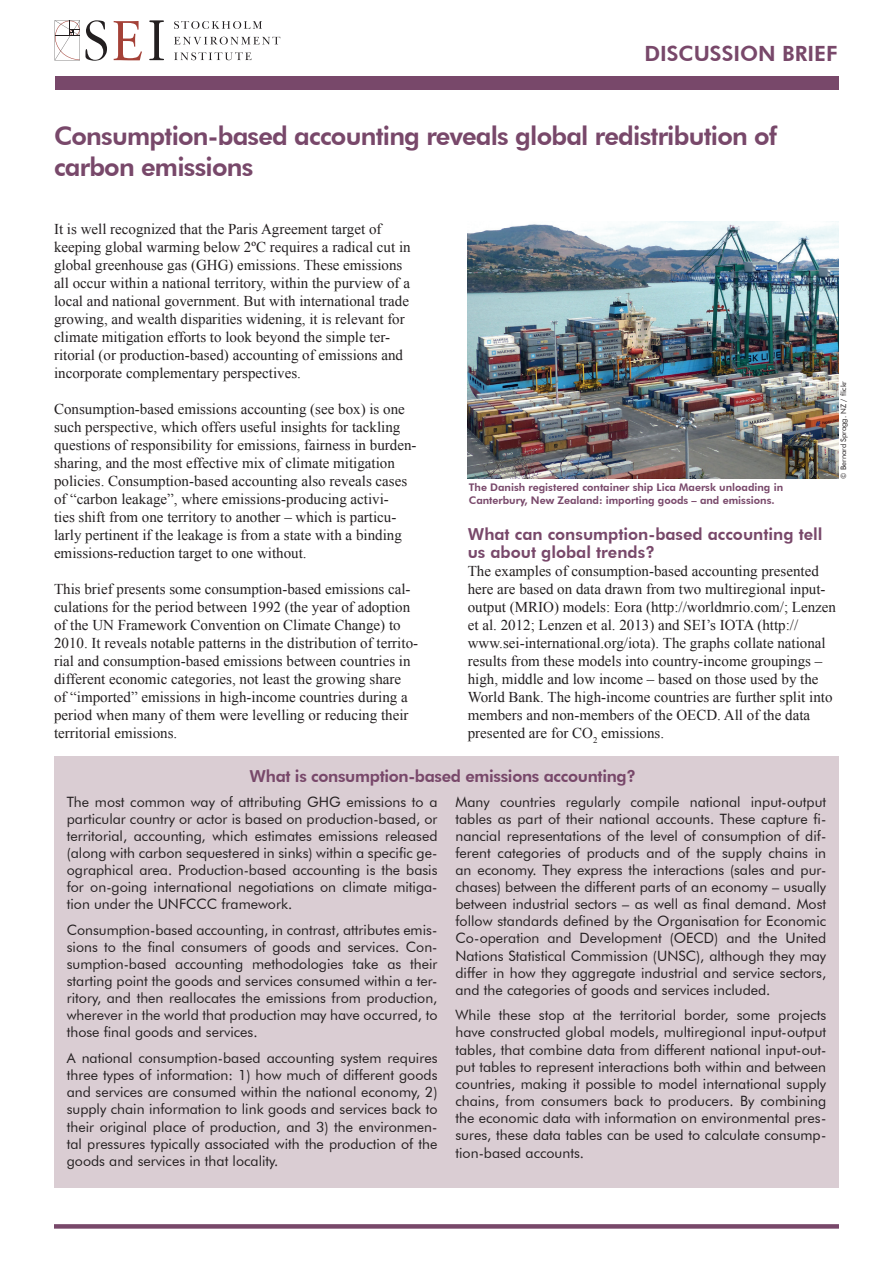
<style>
.page{position:relative;width:893px;height:1263px;background:#fff}
.page>*{position:absolute;margin:0;border:0;box-sizing:border-box;transform-origin:0 0}
.t1{font:800 25.5px/30.6px "Futura BT";letter-spacing:-.03em;color:#78486a}
.t2{font:800 21px "Futura BT";color:#78486a}
.t3{font:800 16.5px/18px "Futura BT";color:#78486a}
.t4{font:800 16.5px "Futura BT";letter-spacing:-.02em;color:#78486a}
.t5{font:15px/18px "Times New Roman";color:#231f20}
.t6{font:14.25px/17.1px "Futura BT";color:#231f20;text-align:justify}
.t7{font:800 10.5px/12.6px "Futura BT";color:#78486a}
.t8{font:7.5px "Futura BT";color:#231f20}
</style>
<div class="page">
<div style="left:55px;top:76px;width:783px;height:14px;background:#78486a"></div>
<svg style="left:174px;top:21px;width:88px;height:8px"></svg>
<svg style="left:174px;top:37px;width:106px;height:23px"></svg>
<svg style="left:149px;top:20px;width:15px;height:40px"></svg>
<svg style="left:55px;top:20px;width:52px;height:41px"></svg>
<svg style="left:114px;top:21px;width:28px;height:39px"></svg>
<div style="left:54px;top:1224px;width:785px;height:5px;background:#78486a"></div>
<div style="left:54px;top:756px;width:785px;height:431px;background:#dacdd3"></div>
<img style="left:468px;top:221px;width:371px;height:258px">
<h2 class="t2" style="left:644px;top:41px;width:195px">DISCUSSION BRIEF</h2>
<h1 class="t1" style="left:54px;top:121px;width:725px">Consumption-based accounting reveals global redistribution of carbon emissions</h1>
<p class="t5" style="left:54px;top:220px;width:358px">It is well recognized that the Paris Agreement target of keeping global warming below 2ºC requires a radical cut in global greenhouse gas (GHG) emissions. These emissions all occur within a national territory, within the purview of a local and national government. But with international trade growing, and wealth disparities widening, it is relevant for climate mitigation efforts to look beyond the simple ter&shy;ritorial (or production-based) accounting of emissions and incorporate complementary perspectives.</p>
<p class="t5" style="left:54px;top:400px;width:364px">Consumption-based emissions accounting (see box) is one such perspective, which offers useful insights for tackling questions of responsibility for emissions, fairness in burden&shy;sharing, and the most effective mix of climate mitigation policies. Consumption-based accounting also reveals cases of “carbon leakage”, where emissions-producing activi-<br>ties shift from one territory to another – which is particu&shy;larly pertinent if the leakage is from a state with a binding emissions-reduction target to one without.</p>
<p class="t5" style="left:54px;top:580px;width:366px">This brief presents some consumption-based emissions cal&shy;culations for the period between 1992 (the year of adoption of the UN Framework Convention on Climate Change) to 2010. It reveals notable patterns in the distribution of territo&shy;rial and consumption-based emissions between countries in different economic categories, not least the growing share<br>of “imported” emissions in high-income countries during a period when many of them were levelling or reducing their territorial emissions.</p>
<p class="t7" style="left:469px;top:481px;width:316px">The Danish registered container ship Lica Maersk unloading in<br>Canterbury, New Zealand: importing goods – and emissions.</p>
<p class="t8" style="left:839px;top:479px;width:99px;rotate:-90deg">© Bernard Spragg. NZ / flickr</p>
<p class="t3" style="left:468px;top:525px;width:356px">What can consumption-based accounting tell us about global trends?</p>
<p class="t5" style="left:468px;top:562px;width:370px">The examples of consumption-based accounting presented here are based on data drawn from two multiregional input&shy;output (MRIO) models: Eora (http://worldmrio.com/; Lenzen et al. 2012; Lenzen et al. 2013) and SEI’s IOTA (http:// www.sei-international.org/iota). The graphs collate national results from these models into country-income groupings – high, middle and low income – based on those used by the World Bank. The high-income countries are further split into members and non-members of the OECD. All of the data presented are for CO<sub>2</sub> emissions.</p>
<p class="t4" style="left:250px;top:766px;width:388px">What is consumption-based emissions accounting?</p>
<p class="t6" style="left:67px;top:793px;width:372px">The most common way of attributing GHG emissions to a particular country or actor is based on production-based, or territorial, accounting, which estimates emissions released (along with carbon sequestered in sinks) within a specific ge&shy;ographical area. Production-based accounting is the basis for on-going international negotiations on climate mitiga&shy;tion under the UNFCCC framework.</p>
<p class="t6" style="left:67px;top:921px;width:372px">Consumption-based accounting, in contrast, attributes emis&shy;sions to the final consumers of goods and services. Con&shy;sumption-based accounting methodologies take as their starting point the goods and services consumed within a ter&shy;ritory, and then reallocates the emissions from production, wherever in the world that production may have occurred, to those final goods and services.</p>
<p class="t6" style="left:67px;top:1049px;width:372px">A national consumption-based accounting system requires three types of information: 1) how much of different goods and services are consumed within the national economy, 2) supply chain information to link goods and services back to their original place of production, and 3) the environmen&shy;tal pressures typically associated with the production of the goods and services in that locality.</p>
<p class="t6" style="left:455px;top:793px;width:372px">Many countries regularly compile national input-output tables as part of their national accounts. These capture fi&shy;nancial representations of the level of consumption of dif&shy;ferent categories of products and of the supply chains in an economy. They express the interactions (sales and pur&shy;chases) between the different parts of an economy – usually between industrial sectors – as well as final demand. Most follow standards defined by the Organisation for Economic Co-operation and Development (OECD) and the United Nations Statistical Commission (UNSC), although they may differ in how they aggregate industrial and service sectors, and the categories of goods and services included.</p>
<p class="t6" style="left:455px;top:1006px;width:372px">While these stop at the territorial border, some projects have constructed global models, multiregional input-output tables, that combine data from different national input-out&shy;put tables to represent interactions both within and between countries, making it possible to model international supply chains, from consumers back to producers. By combining the economic data with information on environmental pres&shy;sures, these data tables can be used to calculate consump&shy;tion-based accounts.</p>
</div>
